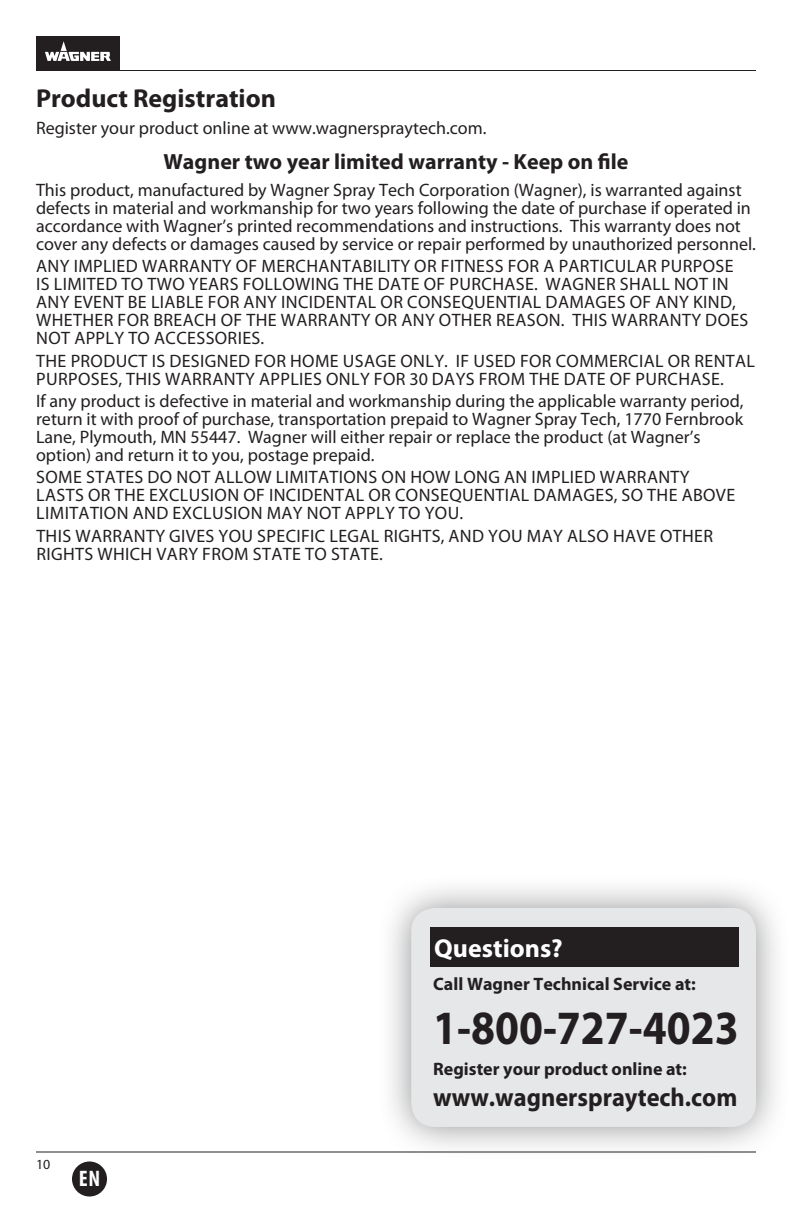
<style>
.page{position:relative;width:792px;height:1224px;background:#fff}
.page>*{position:absolute;margin:0;border:0;box-sizing:border-box;transform-origin:0 0}
.t1{font:700 48px "Myriad Pro";color:#231f20;scale:.9 1}
.t2{font:700 26px "Myriad Pro";color:#231f20;scale:.94 1}
.t3{font:700 26px "Myriad Pro";color:#231f20}
.t4{font:700 26px "Myriad Pro";color:#fff}
.t5{font:700 condensed 22.4px "Myriad Pro";color:#fff}
.t6{font:700 22px "Myriad Pro";color:#231f20}
.t7{font:18px/18px "Myriad Pro";color:#231f20}
.t8{font:700 18px "Myriad Pro";color:#231f20}
.t9{font:14px "Myriad Pro";color:#231f20}
</style>
<div class="page">
<hr style="left:36px;top:70px;width:720px;height:1px;background:#231f20">
<div style="left:36px;top:36px;width:84px;height:34px;background:#231f20"></div>
<svg style="left:45px;top:41px;width:66px;height:20px"></svg>
<hr style="left:36px;top:1152px;width:720px;height:1px;background:#231f20">
<div style="left:72px;top:1161px;width:35px;height:36px;background:#231f20;border-radius:50%"></div>
<div style="left:377px;top:874px;width:413px;height:286px;background:#6c6d70;opacity:.75"></div>
<div style="left:411px;top:908px;width:345px;height:219px;background:#e6e7e9;border-radius:24px"></div>
<div style="left:430px;top:927px;width:308px;height:40px;background:#231f20"></div>
<h2 class="t3" style="left:36px;top:81px;width:241px">Product Registration</h2>
<p class="t7" style="left:36px;top:119px;width:452px">REGISTER YOUR PRODUCT ONLINE AT WWW.WAGNERSPRAYTECH.COM.</p>
<p class="t6" style="left:163px;top:147px;width:467px">Wagner two year limited warranty - Keep on file</p>
<p class="t7" style="left:36px;top:181px;width:722px">THIS PRODUCT, MANUFACTURED BY WAGNER SPRAY TECH CORPORATION (WAGNER), IS WARRANTED AGAINST DEFECTS IN MATERIAL AND WORKMANSHIP FOR TWO YEARS FOLLOWING THE DATE OF PURCHASE IF OPERATED IN ACCORDANCE WITH WAGNER’S PRINTED RECOMMENDATIONS AND INSTRUCTIONS. THIS WARRANTY DOES NOT COVER ANY DEFECTS OR DAMAGES CAUSED BY SERVICE OR REPAIR PERFORMED BY UNAUTHORIZED PERSONNEL.</p>
<p class="t7" style="left:36px;top:257px;width:48px">ANY IMPLIED</p>
<p class="t7" style="left:142px;top:257px;width:13px">WARRANTY</p>
<p class="t7" style="left:236px;top:257px;width:37px">OF MERCHANTABILITY</p>
<p class="t7" style="left:414px;top:257px;width:37px">OR FITNESS</p>
<p class="t7" style="left:508px;top:257px;width:11px">FOR</p>
<p class="t7" style="left:543px;top:257px;width:26px">A PARTICULAR</p>
<p class="t7" style="left:661px;top:257px;width:12px">PURPOSE</p>
<p class="t7" style="left:36px;top:275px;width:28px">IS LIMITED</p>
<p class="t7" style="left:122px;top:275px;width:40px">TO TWO</p>
<p class="t7" style="left:189px;top:275px;width:11px">YEAR</p>
<p class="t7" style="left:230px;top:275px;width:25px">S FOLLOWING</p>
<p class="t7" style="left:343px;top:275px;width:11px">THE</p>
<p class="t7" style="left:378px;top:275px;width:11px">DATE</p>
<p class="t7" style="left:424px;top:275px;width:37px">OF PURCHASE</p>
<p class="t7" style="left:534px;top:275px;width:39px">. WAGNER</p>
<p class="t7" style="left:620px;top:275px;width:11px">SHALL</p>
<p class="t7" style="left:674px;top:275px;width:12px">NOT</p>
<p class="t7" style="left:712px;top:275px;width:8px">IN</p>
<p class="t7" style="left:36px;top:293px;width:12px">ANY</p>
<p class="t7" style="left:74px;top:293px;width:31px">EVENT</p>
<p class="t7" style="left:128px;top:293px;width:33px">BE LIABLE</p>
<p class="t7" style="left:208px;top:293px;width:11px">FOR</p>
<p class="t7" style="left:244px;top:293px;width:12px">ANY</p>
<p class="t7" style="left:281px;top:293px;width:11px">INCIDENTAL</p>
<p class="t7" style="left:381px;top:293px;width:38px">OR CONSEQUENTIAL</p>
<p class="t7" style="left:546px;top:293px;width:13px">DAMAGES</p>
<p class="t7" style="left:630px;top:293px;width:38px">OF ANY</p>
<p class="t7" style="left:693px;top:293px;width:11px">KIND</p>
<p class="t7" style="left:732px;top:293px;width:5px">,</p>
<p class="t7" style="left:36px;top:311px;width:12px">WHETHER</p>
<p class="t7" style="left:118px;top:311px;width:11px">FOR</p>
<p class="t7" style="left:153px;top:311px;width:12px">BREACH</p>
<p class="t7" style="left:221px;top:311px;width:37px">OF THE</p>
<p class="t7" style="left:281px;top:311px;width:13px">WARRANTY</p>
<p class="t7" style="left:375px;top:311px;width:39px">OR ANY</p>
<p class="t7" style="left:439px;top:311px;width:12px">OTHER</p>
<p class="t7" style="left:496px;top:311px;width:12px">REASON</p>
<p class="t7" style="left:561px;top:311px;width:63px">. THIS WARRANTY</p>
<p class="t7" style="left:705px;top:311px;width:12px">DOES</p>
<p class="t7" style="left:36px;top:329px;width:12px">NOT</p>
<p class="t7" style="left:74px;top:329px;width:11px">APPLY</p>
<p class="t7" style="left:128px;top:329px;width:37px">TO ACCESSORIES</p>
<p class="t7" style="left:261px;top:329px;width:5px">.</p>
<p class="t7" style="left:36px;top:351px;width:47px">THE PRODUCT</p>
<p class="t7" style="left:152px;top:351px;width:29px">IS DESIGNED</p>
<p class="t7" style="left:254px;top:351px;width:11px">FOR</p>
<p class="t7" style="left:290px;top:351px;width:13px">HOME</p>
<p class="t7" style="left:343px;top:351px;width:12px">USAGE</p>
<p class="t7" style="left:401px;top:351px;width:12px">ONLY</p>
<p class="t7" style="left:444px;top:351px;width:41px">. IF USED</p>
<p class="t7" style="left:520px;top:351px;width:11px">FOR</p>
<p class="t7" style="left:556px;top:351px;width:12px">COMMERCIAL</p>
<p class="t7" style="left:668px;top:351px;width:38px">OR RENTAL</p>
<p class="t7" style="left:36px;top:369px;width:11px">PURPOSES</p>
<p class="t7" style="left:118px;top:369px;width:18px">, THIS</p>
<p class="t7" style="left:165px;top:369px;width:13px">WARRANTY</p>
<p class="t7" style="left:259px;top:369px;width:10px">APPLIES</p>
<p class="t7" style="left:326px;top:369px;width:12px">ONLY</p>
<p class="t7" style="left:374px;top:369px;width:11px">FOR</p>
<p class="t7" style="left:409px;top:369px;width:34px">30 DAYS</p>
<p class="t7" style="left:479px;top:369px;width:12px">FROM</p>
<p class="t7" style="left:529px;top:369px;width:11px">THE</p>
<p class="t7" style="left:564px;top:369px;width:11px">DATE</p>
<p class="t7" style="left:610px;top:369px;width:37px">OF PURCHASE</p>
<p class="t7" style="left:36px;top:367px;width:709px;line-height:22.4px;text-indent:684px">.<br>IF ANY PRODUCT IS DEFECTIVE IN MATERIAL AND WORKMANSHIP DURING THE APPLICABLE WARRANTY PERIOD,</p>
<p class="t7" style="left:36px;top:410px;width:709px">RETURN IT WITH PROOF OF PURCHASE, TRANSPORTATION PREPAID TO WAGNER SPRAY TECH, 1770 FERNBROOK<br>LANE, PLYMOUTH, MN 55447. WAGNER WILL EITHER REPAIR OR REPLACE THE PRODUCT (AT WAGNER’S<br>OPTION) AND RETURN IT TO YOU, POSTAGE PREPAID.</p>
<p class="t7" style="left:36px;top:468px;width:22px">SOME</p>
<p class="t7" style="left:86px;top:468px;width:11px">STATES</p>
<p class="t7" style="left:148px;top:468px;width:41px">DO NOT</p>
<p class="t7" style="left:215px;top:468px;width:13px">ALLOW</p>
<p class="t7" style="left:276px;top:468px;width:11px">LIMITATIONS</p>
<p class="t7" style="left:382px;top:468px;width:43px">ON HOW</p>
<p class="t7" style="left:455px;top:468px;width:12px">LONG</p>
<p class="t7" style="left:504px;top:468px;width:38px">AN IMPLIED</p>
<p class="t7" style="left:600px;top:468px;width:13px">WARRANTY</p>
<p class="t7" style="left:36px;top:486px;width:11px">LASTS</p>
<p class="t7" style="left:88px;top:486px;width:38px">OR THE</p>
<p class="t7" style="left:149px;top:486px;width:11px">EXCLUSION</p>
<p class="t7" style="left:243px;top:486px;width:37px">OF INCIDENTAL</p>
<p class="t7" style="left:369px;top:486px;width:38px">OR CONSEQUENTIAL</p>
<p class="t7" style="left:534px;top:486px;width:13px">DAMAGES</p>
<p class="t7" style="left:614px;top:486px;width:45px">, SO THE</p>
<p class="t7" style="left:682px;top:486px;width:12px">ABO</p>
<p class="t7" style="left:716px;top:486px;width:19px">VE</p>
<p class="t7" style="left:36px;top:504px;width:10px">LIMITATION</p>
<p class="t7" style="left:133px;top:504px;width:13px">AND</p>
<p class="t7" style="left:173px;top:504px;width:11px">EXCLUSION</p>
<p class="t7" style="left:267px;top:504px;width:13px">MAY</p>
<p class="t7" style="left:307px;top:504px;width:12px">NOT</p>
<p class="t7" style="left:345px;top:504px;width:11px">APPLY</p>
<p class="t7" style="left:399px;top:504px;width:38px">TO YOU</p>
<p class="t7" style="left:460px;top:504px;width:5px">.</p>
<p class="t7" style="left:36px;top:526px;width:52px">THIS WARRANTY</p>
<p class="t7" style="left:169px;top:526px;width:62px">GIVES YOU</p>
<p class="t7" style="left:257px;top:526px;width:10px">SPECIFIC</p>
<p class="t7" style="left:330px;top:526px;width:11px">LEGAL</p>
<p class="t7" style="left:384px;top:526px;width:11px">RIGHTS</p>
<p class="t7" style="left:441px;top:526px;width:21px">, AND</p>
<p class="t7" style="left:488px;top:526px;width:12px">YOU</p>
<p class="t7" style="left:527px;top:526px;width:13px">MAY</p>
<p class="t7" style="left:567px;top:526px;width:12px">ALSO</p>
<p class="t7" style="left:613px;top:526px;width:59px">HAVEOTHER</p>
<p class="t7" style="left:36px;top:544px;width:11px">RIGHTS</p>
<p class="t7" style="left:98px;top:544px;width:12px">WHICH</p>
<p class="t7" style="left:157px;top:544px;width:22px">VARY</p>
<p class="t7" style="left:202px;top:544px;width:12px">FROM</p>
<p class="t7" style="left:253px;top:544px;width:11px">STATE</p>
<p class="t7" style="left:305px;top:544px;width:37px">TO STATE</p>
<p class="t7" style="left:379px;top:544px;width:5px">.</p>
<p class="t9" style="left:36px;top:1156px;width:16px">10</p>
<p class="t5" style="left:79px;top:1164px;width:23px">EN</p>
<h2 class="t4" style="left:434px;top:931px;width:130px">Questions?</h2>
<p class="t8" style="left:433px;top:972px;width:264px">Call Wagner Technical Service at:</p>
<h1 class="t1" style="left:433px;top:996px;width:341px">1-800-727-4023</h1>
<p class="t8" style="left:433px;top:1057px;width:255px">Register your product online at:</p>
<h2 class="t2" style="left:433px;top:1080px;width:325px">www.wagnerspraytech.com</h2>
</div>
